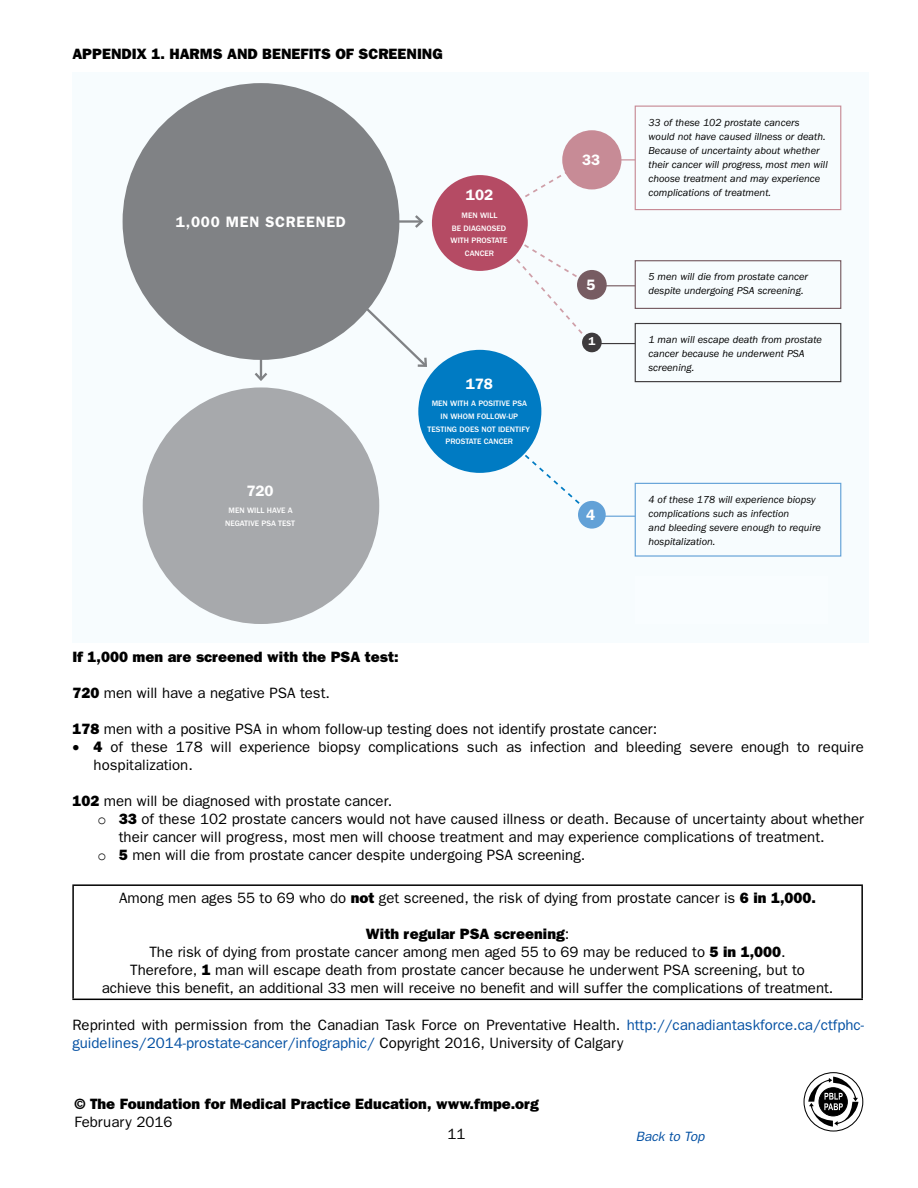
<style>
.page{position:relative;width:918px;height:1188px;background:#fff}
.page>*{position:absolute;margin:0;border:0;box-sizing:border-box;transform-origin:0 0}
.t1{font:600 15.15px "ITC Franklin Gothic Std";letter-spacing:.05em;color:#fff}
.t2{font:15px/18px "Franklin Gothic";color:#000}
.t3{font:800 15px "Franklin Gothic";color:#000}
.t4{font:italic 13.5px "Franklin Gothic";color:#0350a3}
.t5{font:600 11.7px "ITC Franklin Gothic Std";color:#fff}
.t6{font:italic 10.5px/14px "ITC Franklin Gothic Std";color:#000}
.t7{font:500 8.1px/12.8px "ITC Franklin Gothic Std";color:#fff;text-align:center}
.s1{font-weight:800}
.s2{font-family:"Courier New"}
.s3{color:#0350a3}
</style>
<div class="page">
<hr style="left:72px;top:884px;width:791px;height:2px;background:#000">
<hr style="left:72px;top:886px;width:2px;height:113px;background:#000">
<hr style="left:861px;top:886px;width:2px;height:113px;background:#000">
<hr style="left:72px;top:999px;width:791px;height:1px;background:#000">
<svg style="left:808px;top:1077px;width:50px;height:50px"></svg>
<div style="left:804px;top:1072px;width:59px;height:60px;border:1px solid #000;border-radius:50%"></div>
<svg style="left:122px;top:83px;width:720px;height:541px"></svg>
<svg style="left:482px;top:155px;width:115px;height:195px"></svg>
<hr style="left:597px;top:516px;width:38px;height:1px;background:#62a1d7">
<hr style="left:597px;top:343px;width:38px;height:1px;background:#3e3b3d">
<hr style="left:597px;top:285px;width:38px;height:1px;background:#775c62">
<hr style="left:597px;top:159px;width:38px;height:1px;background:#c78b96">
<hr style="left:260px;top:341px;width:2px;height:38px;background:#808285">
<svg style="left:252px;top:370px;width:18px;height:13px"></svg>
<hr style="left:383px;top:220px;width:39px;height:3px;background:#808285">
<svg style="left:413px;top:213px;width:12px;height:17px"></svg>
<svg style="left:354px;top:297px;width:75px;height:72px"></svg>
<svg style="left:509px;top:440px;width:80px;height:72px"></svg>
<div style="left:578px;top:501px;width:28px;height:28px;background:#62a1d7;border-radius:14px"></div>
<div style="left:123px;top:83px;width:276px;height:277px;background:#808285;border-radius:50%"></div>
<div style="left:143px;top:387px;width:236px;height:237px;background:#a7a9ac;border-radius:118px"></div>
<div style="left:418px;top:350px;width:123px;height:123px;background:#007bc3;border-radius:62px"></div>
<div style="left:432px;top:175px;width:96px;height:96px;background:#b54b64;border-radius:48px"></div>
<div style="left:577px;top:270px;width:30px;height:30px;background:#775c62;border-radius:15px"></div>
<div style="left:582px;top:333px;width:20px;height:19px;background:#3e3b3d;border-radius:10px"></div>
<div style="left:562px;top:130px;width:59px;height:59px;background:#c78b96;border-radius:30px"></div>
<div style="left:635px;top:106px;width:206px;height:104px;border:1px solid #c78b96"></div>
<div style="left:635px;top:260px;width:206px;height:49px;border:1px solid #775c62"></div>
<div style="left:635px;top:323px;width:206px;height:59px;border:1px solid #3e3b3d"></div>
<div style="left:635px;top:483px;width:206px;height:74px;border:1px solid #62a1d7"></div>
<div style="left:635px;top:577px;width:192px;height:47px;background:#f9fdff"></div>
<p class="t3" style="left:72px;top:45px;width:372px">APPENDIX 1. HARMS AND BENEFITS OF SCREENING</p>
<p class="t1" style="left:176px;top:213px;width:172px">1,000 MEN SCREENED</p>
<p class="t1" style="left:582px;top:151px;width:20px">33</p>
<p class="t6" style="left:649px;top:116px;width:181px">33 of these 102 prostate cancers would not have caused illness or death.<br>Because of uncertainty about whether their cancer will progress, most men will choose treatment and may experience</p>
<p class="t1" style="left:466px;top:186px;width:29px">102</p>
<p class="t6" style="left:649px;top:186px;width:124px">complications of treatment.</p>
<p class="t7" style="left:451px;top:209px;width:58px">MEN WILL<br>BE DIAGNOSED<br>WITH PROSTATE<br>CANCER</p>
<p class="t1" style="left:586px;top:276px;width:11px">5</p>
<p class="t6" style="left:649px;top:270px;width:161px">5 men will die from prostate cancer despite undergoing PSA screening.</p>
<p class="t6" style="left:649px;top:332px;width:175px">1 man will escape death from prostate cancer because he underwent PSA screening.</p>
<p class="t5" style="left:589px;top:334px;width:8px">1</p>
<p class="t1" style="left:247px;top:482px;width:29px">720</p>
<p class="t7" style="left:225px;top:504px;width:72px">MEN WILL HAVE A<br>NEGATIVE PSA TEST</p>
<p class="t1" style="left:466px;top:374px;width:29px">178</p>
<p class="t7" style="left:428px;top:397px;width:104px">MEN WITH A POSITIVE PSA<br>IN WHOM FOLLOW-UP<br>TESTING DOES NOT IDENTIFY<br>PROSTATE CANCER</p>
<p class="t1" style="left:586px;top:506px;width:11px">4</p>
<p class="t6" style="left:649px;top:493px;width:174px">4 of these 178 will experience biopsy complications such as infection<br>and bleeding severe enough to require hospitalization.</p>
<p class="t3" style="left:72px;top:648px;width:328px">If 1,000 men are screened with the PSA test:</p>
<p class="t2" style="left:72px;top:684px;width:259px"><span class="s1">720</span> men will have a negative PSA test.</p>
<p class="t2" style="left:72px;top:720px;width:586px"><span class="s1">178</span> men with a positive PSA in whom follow-up testing does not identify prostate cancer:</p>
<p class="t2" style="left:94px;top:738px;width:772px;text-indent:-21px">• <span class="s1">4</span> of these 178 will experience biopsy complications such as infection and bleeding severe enough to require hospitalization.</p>
<p class="t2" style="left:72px;top:792px;width:321px"><span class="s1">102</span> men will be diagnosed with prostate cancer.</p>
<p class="t2" style="left:98px;top:810px;width:768px"><span class="s2">o</span> <span class="s1">33</span> of these 102 prostate cancers would not have caused illness or death. Because of uncertainty about whether</p>
<p class="t2" style="left:119px;top:828px;width:707px">their cancer will progress, most men will choose treatment and may experience complications of treatment.</p>
<p class="t2" style="left:98px;top:846px;width:489px"><span class="s2">o</span> <span class="s1">5</span> men will die from prostate cancer despite undergoing PSA screening.</p>
<p class="t2" style="left:119px;top:889px;width:698px">Among men ages 55 to 69 who do <span class="s1">not</span> get screened, the risk of dying from prostate cancer is <span class="s1">6 in 1,000.</span></p>
<p class="t2" style="left:102px;top:925px;width:733px;text-align:center"><span class="s1">With regular PSA screening</span>:<br>The risk of dying from prostate cancer among men aged 55 to 69 may be reduced to <span class="s1">5 in 1,000</span>.<br>Therefore, <span class="s1">1</span> man will escape death from prostate cancer because he underwent PSA screening, but to<br>achieve this benefit, an additional 33 men will receive no benefit and will suffer the complications of treatment.</p>
<p class="t2" style="left:72px;top:1016px;width:793px">Reprinted with permission from the Canadian Task Force on Preventative Health. <span class="s3">http://canadiantaskforce.ca/ctfphc&shy;guidelines/2014-prostate-cancer/infographic/</span> Copyright 2016, University of Calgary</p>
<p class="t3" style="left:75px;top:1095px;width:466px">© The Foundation for Medical Practice Education, www.fmpe.org</p>
<p class="t2" style="left:75px;top:1112px;width:99px">February 2016</p>
<p class="t2" style="left:447px;top:1125px;width:19px">11</p>
<p class="t4" style="left:636px;top:1128px;width:70px">Back to Top</p>
</div>
